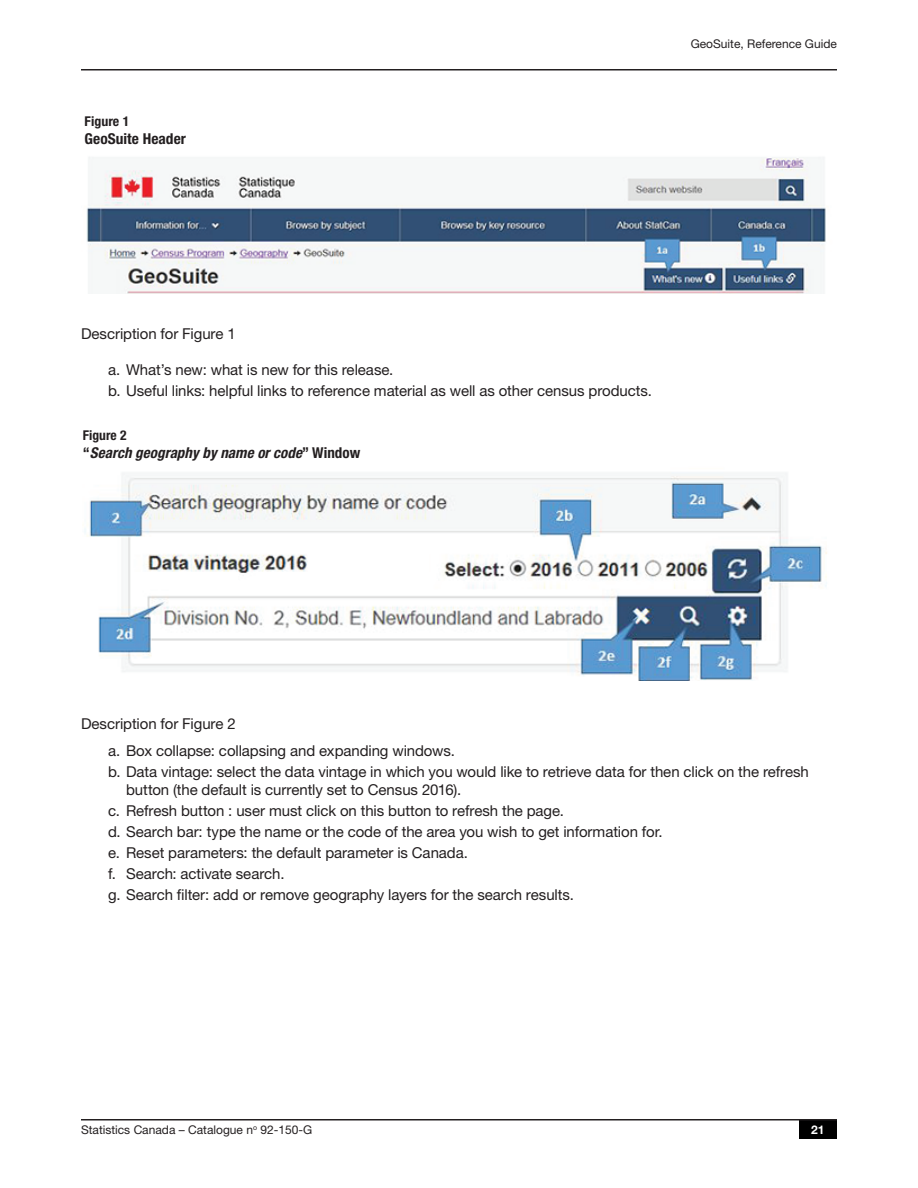
<style>
.page{position:relative;width:918px;height:1188px;background:#fff}
.page>*{position:absolute;margin:0;border:0;box-sizing:border-box;transform-origin:0 0}
.t1{font:15px/21px "Helvetica Neue LT Std";letter-spacing:-.005em;color:#231f20}
.t2{font:italic 700 condensed 15px "Helvetica Neue LT Std";letter-spacing:.005em;color:#231f20}
.t3{font:700 condensed 15px "Helvetica Neue LT Std";letter-spacing:.005em;color:#231f20}
.t4{font:700 condensed 13.5px "Helvetica Neue LT Std";letter-spacing:.005em;color:#231f20}
.t5{font:12px "Helvetica Neue LT Std";color:#231f20}
.t6{font:700 12px "Helvetica Neue LT Std";color:#fff}
.s1{font-style:normal}
</style>
<div class="page">
<img style="left:86px;top:157px;width:740px;height:137px">
<img style="left:84px;top:472px;width:743px;height:209px">
<div style="left:799px;top:1120px;width:38px;height:19px;background:#000"></div>
<hr style="left:81px;top:1119px;width:756px;height:1px;background:#231f20">
<hr style="left:81px;top:69px;width:756px;height:1px;background:#231f20">
<p class="t4" style="left:85px;top:113px;width:46px">Figure 1</p>
<p class="t3" style="left:85px;top:129px;width:103px">GeoSuite Header</p>
<p class="t5" style="left:691px;top:36px;width:148px">GeoSuite, Reference Guide</p>
<p class="t1" style="left:81px;top:323px;width:156px">Description for Figure 1</p>
<p class="t1" style="left:108px;top:359px;width:546px">a. What’s new: what is new for this release.<br>b. Useful links: helpful links to reference material as well as other census products.</p>
<p class="t4" style="left:83px;top:427px;width:45px">Figure 2</p>
<p class="t2" style="left:83px;top:444px;width:279px"><span class="s1">“</span>Search geography by name or code<span class="s1">” Window</span></p>
<p class="t1" style="left:108px;top:710px;width:349px;line-height:27px;text-indent:-27px">Description for Figure 2<br>a. Box collapse: collapsing and expanding windows.</p>
<p class="t1" style="left:126px;top:762px;width:684px;line-height:18px;text-indent:-18px">b. Data vintage: select the data vintage in which you would like to retrieve data for then click on the refresh button (the default is currently set to Census 2016).</p>
<p class="t1" style="left:108px;top:800px;width:556px">c. Refresh button : user must click on this button to refresh the page.<br>d. Search bar: type the name or the code of the area you wish to get information for. e. Reset parameters: the default parameter is Canada.<br>f. Search: activate search.<br>g. Search filter: add or remove geography layers for the search results.</p>
<p class="t5" style="left:81px;top:1122px;width:233px">Statistics Canada – Catalogue n<sup>o</sup> 92-150-G</p>
<p class="t6" style="left:811px;top:1122px;width:15px">21</p>
</div>
